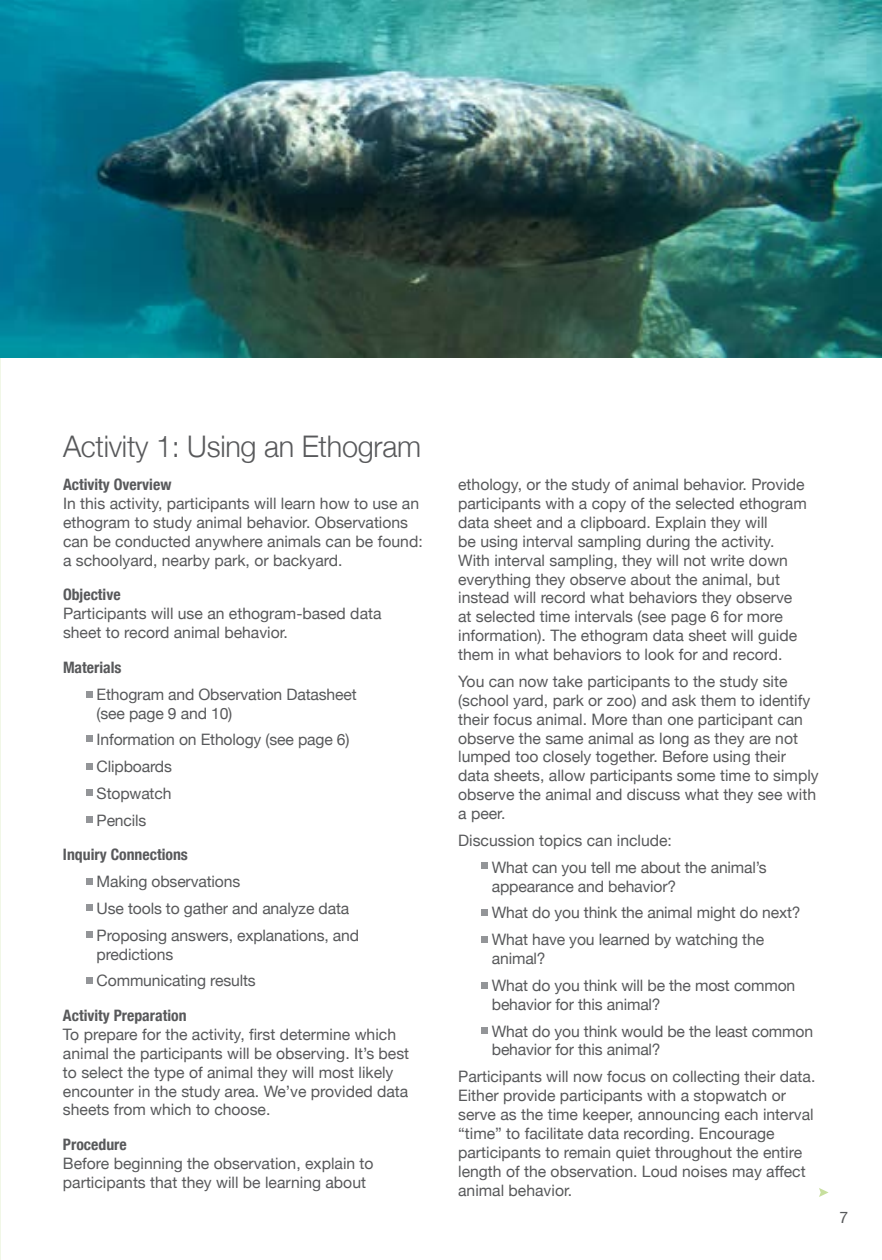
<style>
.page{position:relative;width:882px;height:1260px;background:#fff}
.page>*{position:absolute;margin:0;border:0;box-sizing:border-box;transform-origin:0 0}
.t1{font:300 29.75px "Helvetica Neue";letter-spacing:-.01em;color:#58595b}
.t2{font:15.75px/18.9px "Helvetica Neue";color:#58595b}
.t3{font:700 condensed 15.75px "Helvetica Neue";color:#58595b}
</style>
<div class="page">
<div style="left:86px;top:691px;width:7px;height:6px;background:#939598"></div>
<div style="left:86px;top:736px;width:7px;height:6px;background:#939598"></div>
<div style="left:86px;top:763px;width:7px;height:7px;background:#939598"></div>
<div style="left:86px;top:789px;width:7px;height:7px;background:#939598"></div>
<div style="left:86px;top:816px;width:7px;height:7px;background:#939598"></div>
<div style="left:86px;top:878px;width:7px;height:7px;background:#939598"></div>
<div style="left:86px;top:904px;width:7px;height:7px;background:#939598"></div>
<div style="left:86px;top:931px;width:7px;height:7px;background:#939598"></div>
<div style="left:86px;top:977px;width:7px;height:7px;background:#939598"></div>
<div style="left:481px;top:862px;width:7px;height:7px;background:#939598"></div>
<div style="left:481px;top:909px;width:7px;height:7px;background:#939598"></div>
<div style="left:481px;top:936px;width:7px;height:7px;background:#939598"></div>
<div style="left:481px;top:982px;width:7px;height:7px;background:#939598"></div>
<div style="left:481px;top:1027px;width:7px;height:7px;background:#939598"></div>
<img style="left:0;top:0;width:882px;height:358px">
<svg style="left:819px;top:1188px;width:10px;height:9px"></svg>
<h1 class="t1" style="left:63px;top:423px;width:360px">Activity 1: Using an Ethogram</h1>
<p class="t3" style="left:63px;top:471px;width:110px">Activity Overview</p>
<p class="t2" style="left:63px;top:493px;width:361px">In this activity, participants will learn how to use an ethogram to study animal behavior. Observations can be conducted anywhere animals can be found: a schoolyard, nearby park, or backyard.</p>
<p class="t3" style="left:63px;top:582px;width:59px">Objective</p>
<p class="t2" style="left:63px;top:603px;width:320px">Participants will use an ethogram-based data sheet to record animal behavior.</p>
<p class="t3" style="left:63px;top:654px;width:60px">Materials</p>
<p class="t2" style="left:97px;top:683px;width:262px">Ethogram and Observation Datasheet (see page 9 and 10)</p>
<p class="t2" style="left:97px;top:725px;width:254px;line-height:26.8px">Information on Ethology (see page 6)<br>Clipboards<br>Stopwatch<br>Pencils</p>
<p class="t3" style="left:63px;top:842px;width:126px">Inquiry Connections</p>
<p class="t2" style="left:97px;top:867px;width:264px;line-height:26.8px">Making observations<br>Use tools to gather and analyze data<br>Proposing answers, explanations, and</p>
<p class="t2" style="left:97px;top:939px;width:161px;line-height:26.8px">predictions<br>Communicating results</p>
<p class="t3" style="left:63px;top:1002px;width:125px">Activity Preparation</p>
<p class="t2" style="left:63px;top:1024px;width:348px">To prepare for the activity, first determine which animal the participants will be observing. It’s best to select the type of animal they will most likely encounter in the study area. We’ve provided data sheets from which to choose.</p>
<p class="t3" style="left:63px;top:1131px;width:65px">Procedure</p>
<p class="t2" style="left:63px;top:1153px;width:312px">Before beginning the observation, explain to participants that they will be learning about</p>
<p class="t2" style="left:458px;top:474px;width:350px">ethology, or the study of animal behavior. Provide participants with a copy of the selected ethogram data sheet and a clipboard. Explain they will<br>be using interval sampling during the activity.<br>With interval sampling, they will not write down everything they observe about the animal, but instead will record what behaviors they observe at selected time intervals (see page 6 for more information). The ethogram data sheet will guide them in what behaviors to look for and record.</p>
<p class="t2" style="left:458px;top:671px;width:362px">You can now take participants to the study site (school yard, park or zoo) and ask them to identify their focus animal. More than one participant can observe the same animal as long as they are not lumped too closely together. Before using their data sheets, allow participants some time to simply observe the animal and discuss what they see with a peer.</p>
<p class="t2" style="left:492px;top:826px;width:276px;line-height:26.8px;text-indent:-34px">Discussion topics can include:<br>What can you tell me about the animal’s</p>
<p class="t2" style="left:492px;top:872px;width:310px;line-height:26.8px">appearance and behavior?<br>What do you think the animal might do next?<br>What have you learned by watching the</p>
<p class="t2" style="left:492px;top:944px;width:305px;line-height:26.8px">animal?<br>What do you think will be the most common</p>
<p class="t2" style="left:492px;top:990px;width:323px;line-height:26.8px">behavior for this animal?<br>What do you think would be the least common</p>
<p class="t2" style="left:458px;top:1035px;width:359px;line-height:26.8px;text-indent:34px">behavior for this animal?<br>Participants will now focus on collecting their data.</p>
<p class="t2" style="left:458px;top:1085px;width:357px">Either provide participants with a stopwatch or serve as the time keeper, announcing each interval “time” to facilitate data recording. Encourage participants to remain quiet throughout the entire length of the observation. Loud noises may affect animal behavior.</p>
<p class="t2" style="left:840px;top:1207px;width:10px">7</p>
</div>
